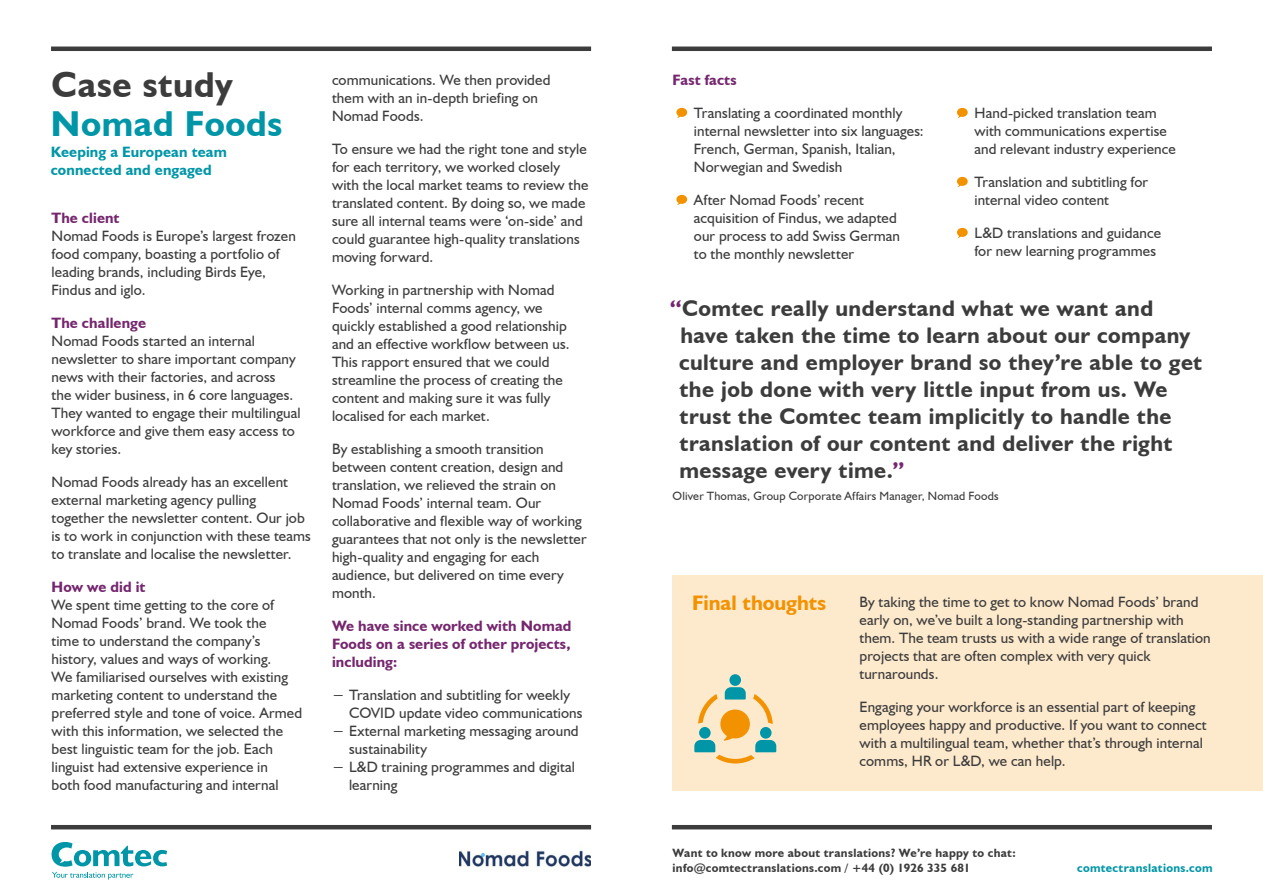
<style>
.page{position:relative;width:1263px;height:893px;background:#fff}
.page>*{position:absolute;margin:0;border:0;box-sizing:border-box;transform-origin:0 0}
.Section_header___Tea{font:700 36px "Humanist 521 BT";letter-spacing:.02em;color:#0096a7}
.Case_study_title{font:700 36px "Humanist 521 BT";letter-spacing:.02em;color:#3c3c3c}
.t1{font:700 22.5px/27px "Humanist 521 BT";letter-spacing:.02em;color:#3c3c3c}
._14pt_Body___Teal{font:700 21px "Humanist 521 BT";color:#f39200}
._10pt_Body___Grey{font:15px/18px "Humanist 521 BT";letter-spacing:.01em;color:#3c3c3c}
._10pt_Body___Grey-2{font:700 15px/18px "Humanist 521 BT";letter-spacing:.005em;color:#75276e;text-align:justify}
._10pt_Body___Grey-3{font:700 15px/18px "Humanist 521 BT";letter-spacing:.005em;color:#0096a7}
.t2{font:700 12px/15px "Humanist 521 BT";letter-spacing:.025em;color:#3c3c3c}
.Quote_Credit{font:12px "Humanist 521 BT";letter-spacing:.015em;color:#3c3c3c}
.t3{font:700 12px "Humanist 521 BT";letter-spacing:.025em;color:#0096a7}
.s1{font-weight:700;color:#75276e}
.s2{color:#75276e}
</style>
<div class="page">
<hr style="left:51px;top:47px;width:540px;height:4px;background:#3c3c3c">
<hr style="left:51px;top:825px;width:540px;height:4px;background:#3c3c3c">
<hr style="left:672px;top:47px;width:540px;height:4px;background:#3c3c3c">
<hr style="left:672px;top:825px;width:540px;height:4px;background:#3c3c3c">
<svg style="left:52px;top:842px;width:115px;height:38px"></svg>
<div style="left:673px;top:575px;width:590px;height:215px;background:#fde9cc"></div>
<svg style="left:676px;top:108px;width:11px;height:10px"></svg>
<svg style="left:676px;top:195px;width:11px;height:10px"></svg>
<svg style="left:957px;top:108px;width:11px;height:10px"></svg>
<svg style="left:957px;top:177px;width:11px;height:10px"></svg>
<svg style="left:957px;top:228px;width:11px;height:10px"></svg>
<img style="left:460px;top:850px;width:130px;height:20px">
<div style="left:729px;top:674px;width:12px;height:12px;background:#0096a7;border-radius:50%"></div>
<svg style="left:694px;top:687px;width:82px;height:76px"></svg>
<p class="Case_study_title" style="left:52px;top:62px;width:183px">Case study</p>
<p class="_10pt_Body___Grey-2" style="left:673px;top:71px;width:65px">Fast facts</p>
<p class="_10pt_Body___Grey" style="left:694px;top:104px;width:231px">Translating a coordinated monthly internal newsletter into six languages:<br>French, German, Spanish, Italian, Norwegian and Swedish</p>
<p class="_10pt_Body___Grey" style="left:694px;top:191px;width:208px">After Nomad Foods’ recent acquisition of Findus, we adapted our process to add Swiss German to the monthly newsletter</p>
<p class="_10pt_Body___Grey" style="left:332px;top:71px;width:220px">communications. We then provided them with an in-depth briefing on<br>Nomad Foods.</p>
<p class="_10pt_Body___Grey" style="left:332px;top:140px;width:258px">To ensure we had the right tone and style for each territory, we worked closely with the local market teams to review the translated content. By doing so, we made sure all internal teams were ‘on-side’ and could guarantee high-quality translations moving forward.</p>
<p class="_10pt_Body___Grey" style="left:332px;top:281px;width:239px">Working in partnership with Nomad Foods’ internal comms agency, we quickly established a good relationship and an effective workflow between us.<br>This rapport ensured that we could streamline the process of creating the content and making sure it was fully localised for each market.</p>
<p class="_10pt_Body___Grey" style="left:332px;top:440px;width:256px">By establishing a smooth transition between content creation, design and translation, we relieved the strain on Nomad Foods’ internal team. Our collaborative and flexible way of working guarantees that not only is the newsletter high-quality and engaging for each audience, but delivered on time every month.</p>
<p class="_10pt_Body___Grey-2" style="left:332px;top:617px;width:241px">We have since worked with Nomad Foods on a series of other projects, including:</p>
<p class="_10pt_Body___Grey" style="left:349px;top:686px;width:235px;text-indent:-17px">− Translation and subtitling for weekly<br>COVID update video communications</p>
<p class="_10pt_Body___Grey" style="left:349px;top:722px;width:231px;text-indent:-17px">− External marketing messaging around sustainability</p>
<p class="_10pt_Body___Grey" style="left:349px;top:758px;width:227px;text-indent:-17px">− L&amp;D training programmes and digital learning</p>
<p class="_10pt_Body___Grey" style="left:974px;top:104px;width:203px">Hand-picked translation team with communications expertise and relevant industry experience</p>
<p class="_10pt_Body___Grey" style="left:974px;top:173px;width:175px">Translation and subtitling for internal video content</p>
<p class="_10pt_Body___Grey" style="left:974px;top:224px;width:188px">L&amp;D translations and guidance for new learning programmes</p>
<p class="Section_header___Tea" style="left:51px;top:101px;width:233px">Nomad Foods</p>
<p class="_10pt_Body___Grey-3" style="left:51px;top:143px;width:178px">Keeping a European team connected and engaged</p>
<p class="_10pt_Body___Grey" style="left:52px;top:209px;width:246px"><span class="s1">The client<br></span>Nomad Foods is Europe’s largest frozen food company, boasting a portfolio of leading brands, including Birds Eye,<br>Findus and iglo.</p>
<p class="_10pt_Body___Grey" style="left:52px;top:314px;width:251px"><span class="s1">The challenge<br></span>Nomad Foods started an internal newsletter to share important company news with their factories, and across<br>the wider business, in 6 core languages.<br>They wanted to engage their multilingual workforce and give them easy access to key stories.</p>
<p class="_10pt_Body___Grey" style="left:52px;top:473px;width:261px">Nomad Foods already has an excellent external marketing agency pulling together the newsletter content. Our job is to work in conjunction with these teams to translate and localise the newsletter.</p>
<p class="_10pt_Body___Grey" style="left:52px;top:578px;width:252px"><span class="s1">How we did it<br></span>We spent time getting to the core of Nomad Foods’ brand. We took the<br>time to understand the company’s history, values and ways of working.<br>We familiarised ourselves with existing marketing content to understand the preferred style and tone of voice. Armed with this information, we selected the best linguistic team for the job. Each linguist had extensive experience in<br>both food manufacturing and internal</p>
<p class="t1" style="left:679px;top:294px;width:525px;text-indent:-9px"><span class="s2">“</span>Comtec really understand what we want and have taken the time to learn about our company culture and employer brand so they’re able to get the job done with very little input from us. We trust the Comtec team implicitly to handle the translation of our content and deliver the right message every time.<span class="s2">”</span></p>
<p class="Quote_Credit" style="left:673px;top:488px;width:328px">Oliver Thomas, Group Corporate Affairs Manager, Nomad Foods</p>
<p class="_14pt_Body___Teal" style="left:692px;top:590px;width:135px">Final thoughts</p>
<p class="_10pt_Body___Grey" style="left:859px;top:593px;width:353px">By taking the time to get to know Nomad Foods’ brand early on, we’ve built a long-standing partnership with them. The team trusts us with a wide range of translation projects that are often complex with very quick turnarounds.</p>
<p class="_10pt_Body___Grey" style="left:859px;top:698px;width:349px">Engaging your workforce is an essential part of keeping employees happy and productive. If you want to connect with a multilingual team, whether that’s through internal comms, HR or L&amp;D, we can help.</p>
<p class="t2" style="left:673px;top:845px;width:344px">Want to know more about translations? We’re happy to chat: info@comtectranslations.com / +44 (0) 1926 335 681</p>
<p class="t3" style="left:1077px;top:860px;width:137px">comtectranslations.com</p>
</div>
